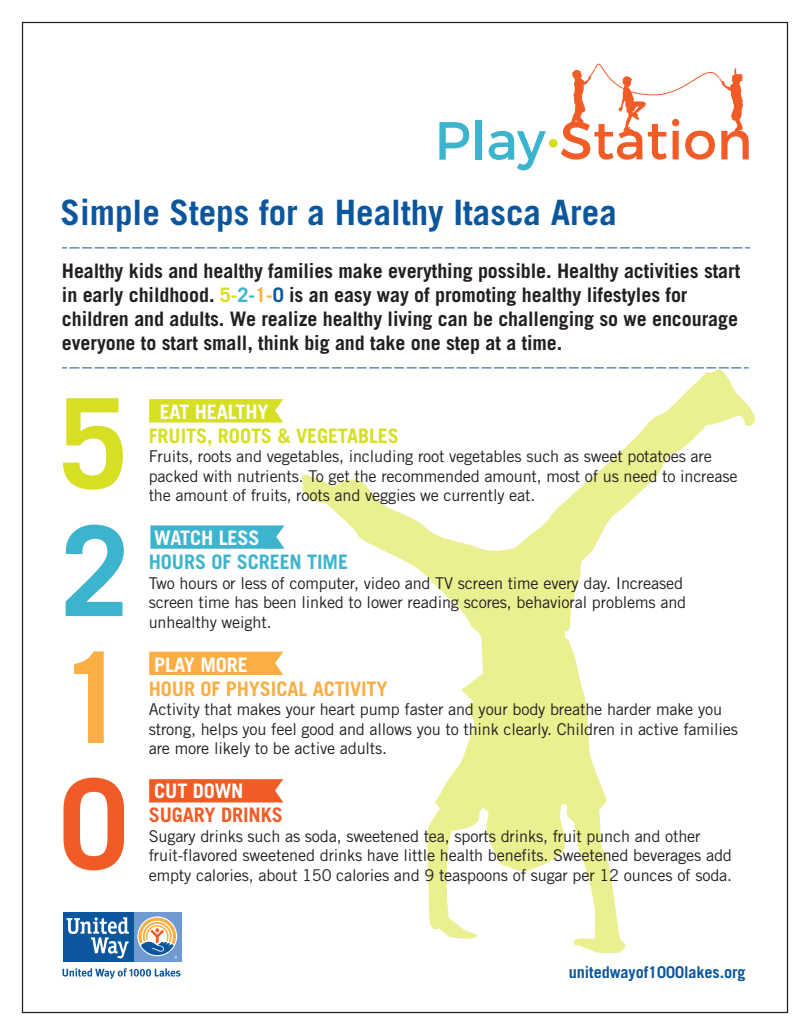
<style>
.page{position:relative;width:810px;height:1035px;background:#fff}
.page>*{position:absolute;margin:0;border:0;box-sizing:border-box;transform-origin:0 0}
.t1{font:700 35px "Trade Gothic";color:#0b569d}
.t2{font:700 20px/24px "Trade Gothic";letter-spacing:-.005em;color:#231f20}
.t3{font:700 20px "Trade Gothic";letter-spacing:-.005em;color:#fff}
.t4{font:700 20px "Trade Gothic";letter-spacing:-.005em;color:#d6df21}
.t5{font:700 20px "Trade Gothic";letter-spacing:-.005em;color:#fbae43}
.t6{font:700 20px "Trade Gothic";letter-spacing:-.005em;color:#3db4ce}
.t7{font:700 20px "Trade Gothic";letter-spacing:-.005em;color:#f15c26}
.t8{font:16.25px/19.5px "Trade Gothic";letter-spacing:-.01em;color:#231f20}
.t9{font:700 16.25px "Trade Gothic";letter-spacing:-.005em;color:#0b569d}
.s1{color:#d6df21}
.s2{color:#3db4ce}
.s3{color:#fbae43}
.s4{color:#0b569d}
</style>
<div class="page">
<div style="left:22px;top:22px;width:766px;height:991px;background:#fff;border:1px solid #231f20"></div>
<svg style="left:302px;top:369px;width:453px;height:584px"></svg>
<div style="left:149px;top:652px;width:134px;height:23px;background:#fbae43"></div>
<svg style="left:149px;top:779px;width:134px;height:23px;background:#f1622e"></svg>
<div style="left:133px;top:912px;width:48px;height:50px;background:#709bd1"></div>
<div style="left:63px;top:912px;width:70px;height:50px;background:#0b569d"></div>
<svg style="left:137px;top:916px;width:40px;height:40px"></svg>
<svg style="left:66px;top:917px;width:63px;height:41px"></svg>
<svg style="left:139px;top:918px;width:38px;height:41px"></svg>
<svg style="left:63px;top:968px;width:118px;height:11px"></svg>
<svg style="left:439px;top:122px;width:30px;height:38px"></svg>
<div style="left:475px;top:120px;width:7px;height:40px;background:#3db4ce"></div>
<div style="left:549px;top:139px;width:9px;height:9px;background:#d6df21;border-radius:50%"></div>
<svg style="left:489px;top:131px;width:57px;height:39px"></svg>
<svg style="left:561px;top:63px;width:188px;height:97px"></svg>
<svg style="left:62px;top:248px;width:688px;height:1px"></svg>
<svg style="left:62px;top:368px;width:687px;height:1px"></svg>
<svg style="left:149px;top:399px;width:134px;height:23px;background:#d7e029"></svg>
<svg style="left:150px;top:525px;width:135px;height:24px;background:#49b8d1"></svg>
<svg style="left:63px;top:398px;width:60px;height:92px"></svg>
<svg style="left:66px;top:525px;width:58px;height:91px"></svg>
<svg style="left:74px;top:651px;width:30px;height:92px"></svg>
<svg style="left:64px;top:778px;width:60px;height:92px"></svg>
<h1 class="t1" style="left:61px;top:191px;width:558px">Simple Steps for a Healthy Itasca Area</h1>
<p class="t2" style="left:62px;top:258px;width:680px">Healthy kids and healthy families make everything possible. Healthy activities start in early childhood. <span class="s1">5-</span><span class="s2">2-</span><span class="s3">1-</span><span class="s4">0</span> is an easy way of promoting healthy lifestyles for children and adults. We realize healthy living can be challenging so we encourage everyone to start small, think big and take one step at a time.</p>
<p class="t3" style="left:160px;top:399px;width:111px">EAT HEALTHY</p>
<p class="t4" style="left:149px;top:423px;width:252px">FRUITS, ROOTS &amp; VEGETABLES</p>
<p class="t8" style="left:149px;top:447px;width:590px">Fruits, roots and vegetables, including root vegetables such as sweet potatoes are packed with nutrients. To get the recommended amount, most of us need to increase the amount of fruits, roots and veggies we currently eat.</p>
<p class="t3" style="left:154px;top:526px;width:107px">WATCH LESS</p>
<p class="t6" style="left:149px;top:550px;width:201px">HOURS OF SCREEN TIME</p>
<p class="t8" style="left:149px;top:573px;width:539px">Two hours or less of computer, video and TV screen time every day. Increased screen time has been linked to lower reading scores, behavioral problems and unhealthy weight.</p>
<p class="t3" style="left:154px;top:652px;width:95px">PLAY MORE</p>
<p class="t5" style="left:149px;top:676px;width:240px">HOUR OF PHYSICAL ACTIVITY</p>
<p class="t8" style="left:149px;top:700px;width:591px">Activity that makes your heart pump faster and your body breathe harder make you strong, helps you feel good and allows you to think clearly. Children in active families are more likely to be active adults.</p>
<p class="t3" style="left:154px;top:779px;width:91px">CUT DOWN</p>
<p class="t7" style="left:149px;top:803px;width:136px">SUGARY DRINKS</p>
<p class="t8" style="left:149px;top:826px;width:585px">Sugary drinks such as soda, sweetened tea, sports drinks, fruit punch and other fruit-flavored sweetened drinks have little health benefits. Sweetened beverages add empty calories, about 150 calories and 9 teaspoons of sugar per 12 ounces of soda.</p>
<p class="t9" style="left:569px;top:962px;width:178px">unitedwayof1000lakes.org</p>
</div>
